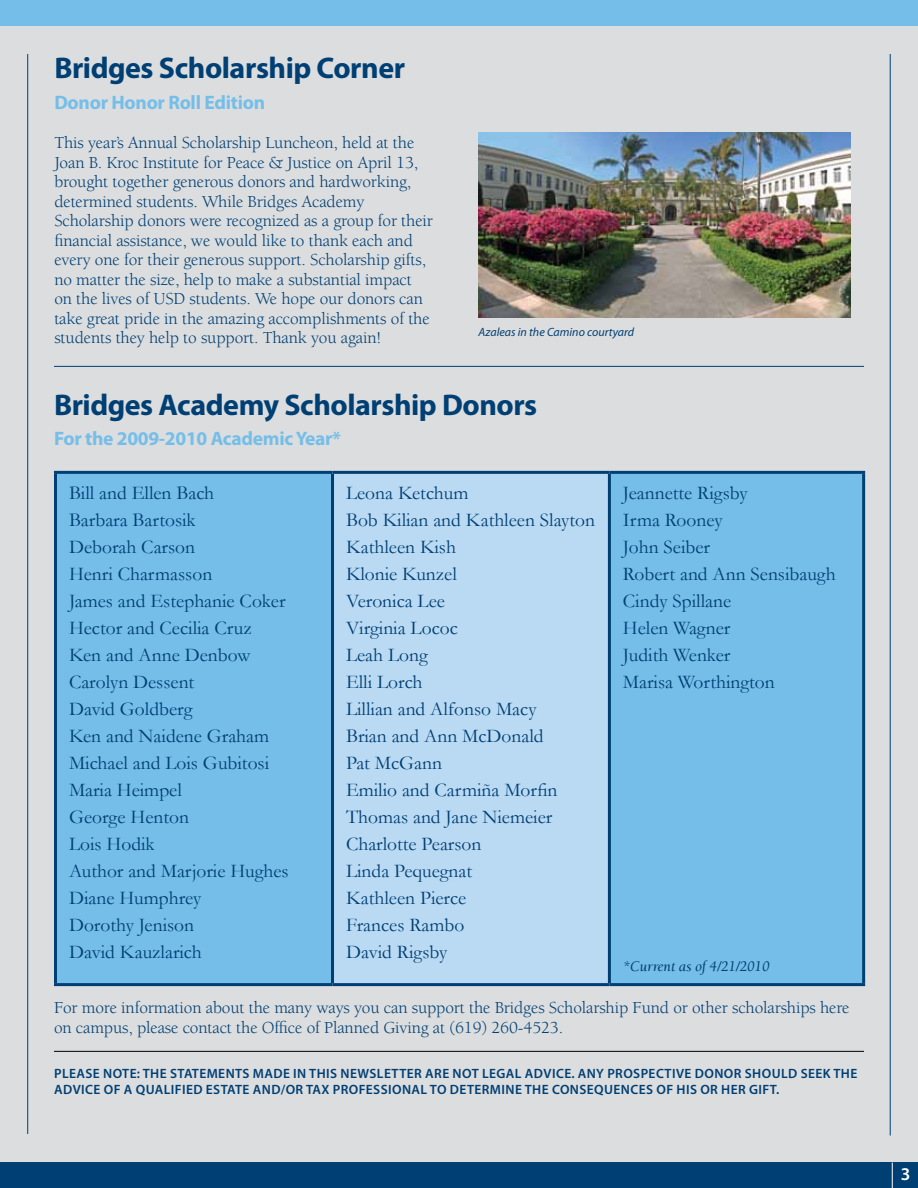
<style>
.page{position:relative;width:918px;height:1188px;background:#dcddde}
.page>*{position:absolute;margin:0;border:0;box-sizing:border-box;transform-origin:0 0}
.t1{font:700 30px "Myriad Pro";letter-spacing:-.015em;color:#003f73}
.t2{font:19.5px/27px "Garamond";color:#003f73}
.t3{font:700 19.5px "Myriad Pro";letter-spacing:-.015em;color:#75bee9}
.t4{font:600 18px "Myriad Pro";color:#fff}
.t5{font:17.25px/19.5px "Berkeley Std";letter-spacing:-.01em;color:#003f73}
.t6{font:italic 15px "Berkeley Std";letter-spacing:-.01em;color:#003f73}
.t7{font:600 13.5px "Myriad Pro";letter-spacing:.03em;color:#003f73}
.t8{font:italic 12px "Myriad Pro";color:#003f73}
</style>
<div class="page">
<hr style="left:27px;top:54px;width:1px;height:1080px;background:#003f73">
<hr style="left:890px;top:54px;width:1px;height:1082px;background:#003f73">
<hr style="left:54px;top:366px;width:810px;height:1px;background:#003f73">
<div style="left:0;top:0;width:918px;height:26px;background:#75bee9"></div>
<div style="left:0;top:1162px;width:918px;height:26px;background:#003f73"></div>
<svg style="left:892px;top:1163px;width:1px;height:25px"></svg>
<hr style="left:54px;top:1051px;width:810px;height:1px;background:#000">
<div style="left:57px;top:474px;width:805px;height:509px;background:#75bee9"></div>
<div style="left:333px;top:472px;width:276px;height:513px;background:#badaf3"></div>
<hr style="left:54px;top:471px;width:279px;height:3px;background:#003f73">
<hr style="left:54px;top:474px;width:3px;height:509px;background:#003f73">
<hr style="left:609px;top:471px;width:256px;height:3px;background:#003f73">
<hr style="left:862px;top:474px;width:3px;height:509px;background:#003f73">
<hr style="left:54px;top:983px;width:279px;height:3px;background:#003f73">
<hr style="left:609px;top:983px;width:256px;height:3px;background:#003f73">
<hr style="left:333px;top:471px;width:276px;height:3px;background:#003f73">
<hr style="left:331px;top:474px;width:3px;height:509px;background:#003f73">
<hr style="left:608px;top:474px;width:3px;height:509px;background:#003f73">
<hr style="left:333px;top:983px;width:276px;height:3px;background:#003f73">
<img style="left:478px;top:132px;width:372px;height:186px">
<h1 class="t1" style="left:54px;top:51px;width:352px">Bridges Scholarship Corner</h1>
<p class="t3" style="left:54px;top:92px;width:212px">Donor Honor Roll Edition</p>
<p class="t5" style="left:54px;top:133px;width:380px">This year’s Annual Scholarship Luncheon, held at the Joan B. Kroc Institute for Peace &amp; Justice on April 13, brought together generous donors and hardworking, determined students. While Bridges Academy Scholarship donors were recognized as a group for their financial assistance, we would like to thank each and every one for their generous support. Scholarship gifts, no matter the size, help to make a substantial impact on the lives of USD students. We hope our donors can take great pride in the amazing accomplishments of the students they help to support. Thank you again!</p>
<p class="t8" style="left:478px;top:326px;width:157px">Azaleas in the Camino courtyard</p>
<h1 class="t1" style="left:54px;top:388px;width:485px">Bridges Academy Scholarship Donors</h1>
<p class="t3" style="left:54px;top:428px;width:289px">For the 2009-2010 Academic Year*</p>
<p class="t2" style="left:69px;top:479px;width:221px">Bill and Ellen Bach<br>Barbara Bartosik<br>Deborah Carson<br>Henri Charmasson<br>James and Estephanie Coker<br>Hector and Cecilia Cruz<br>Ken and Anne Denbow<br>Carolyn Dessent<br>David Goldberg<br>Ken and Naidene Graham<br>Michael and Lois Gubitosi<br>Maria Heimpel<br>George Henton<br>Lois Hodik<br>Author and Marjorie Hughes<br>Diane Humphrey<br>Dorothy Jenison<br>David Kauzlarich</p>
<p class="t2" style="left:346px;top:479px;width:251px">Leona Ketchum<br>Bob Kilian and Kathleen Slayton<br>Kathleen Kish<br>Klonie Kunzel<br>Veronica Lee<br>Virginia Lococ<br>Leah Long<br>Elli Lorch<br>Lillian and Alfonso Macy<br>Brian and Ann McDonald<br>Pat McGann<br>Emilio and Carmiña Morfin<br>Thomas and Jane Niemeier<br>Charlotte Pearson<br>Linda Pequegnat<br>Kathleen Pierce<br>Frances Rambo<br>David Rigsby</p>
<p class="t2" style="left:623px;top:479px;width:214px">Jeannette Rigsby<br>Irma Rooney<br>John Seiber<br>Robert and Ann Sensibaugh<br>Cindy Spillane<br>Helen Wagner<br>Judith Wenker<br>Marisa Worthington</p>
<p class="t6" style="left:623px;top:958px;width:148px">*Current as of 4/21/2010</p>
<p class="t5" style="left:54px;top:998px;width:797px">For more information about the many ways you can support the Bridges Scholarship Fund or other scholarships here on campus, please contact the Office of Planned Giving at (619) 260-4523.</p>
<p class="t7" style="left:54px;top:1066px;width:408px">PLEASE NOTE: THE STATEMENTS MADE IN THIS NEWSLETTER ARE NOT</p>
<p class="t7" style="left:482px;top:1066px;width:9px">LEGAL</p>
<p class="t7" style="left:525px;top:1066px;width:91px">ADVICE. ANY PROSPECTI</p>
<p class="t7" style="left:676px;top:1066px;width:29px">VE DONOR</p>
<p class="t7" style="left:745px;top:1066px;width:10px">SHOULD</p>
<p class="t7" style="left:801px;top:1066px;width:42px">SEE K THE</p>
<p class="t7" style="left:54px;top:1082px;width:100px">ADVICE OF A QUALI</p>
<p class="t7" style="left:175px;top:1082px;width:15px">FIED</p>
<p class="t7" style="left:206px;top:1082px;width:9px">ESTATE</p>
<p class="t7" style="left:253px;top:1082px;width:10px">AND</p>
<p class="t7" style="left:281px;top:1082px;width:61px">/OR TAX PRO</p>
<p class="t7" style="left:359px;top:1082px;width:16px">FESSIONAL</p>
<p class="t7" style="left:430px;top:1082px;width:29px">TO DETERMINE</p>
<p class="t7" style="left:525px;top:1082px;width:9px">THE</p>
<p class="t7" style="left:552px;top:1082px;width:10px">CONSE</p>
<p class="t7" style="left:594px;top:1082px;width:19px">QUENCES</p>
<p class="t7" style="left:656px;top:1082px;width:28px">OF HIS</p>
<p class="t7" style="left:700px;top:1082px;width:30px">OR HER</p>
<p class="t7" style="left:749px;top:1082px;width:32px">GI FT.</p>
<p class="t4" style="left:901px;top:1164px;width:11px">3</p>
</div>
